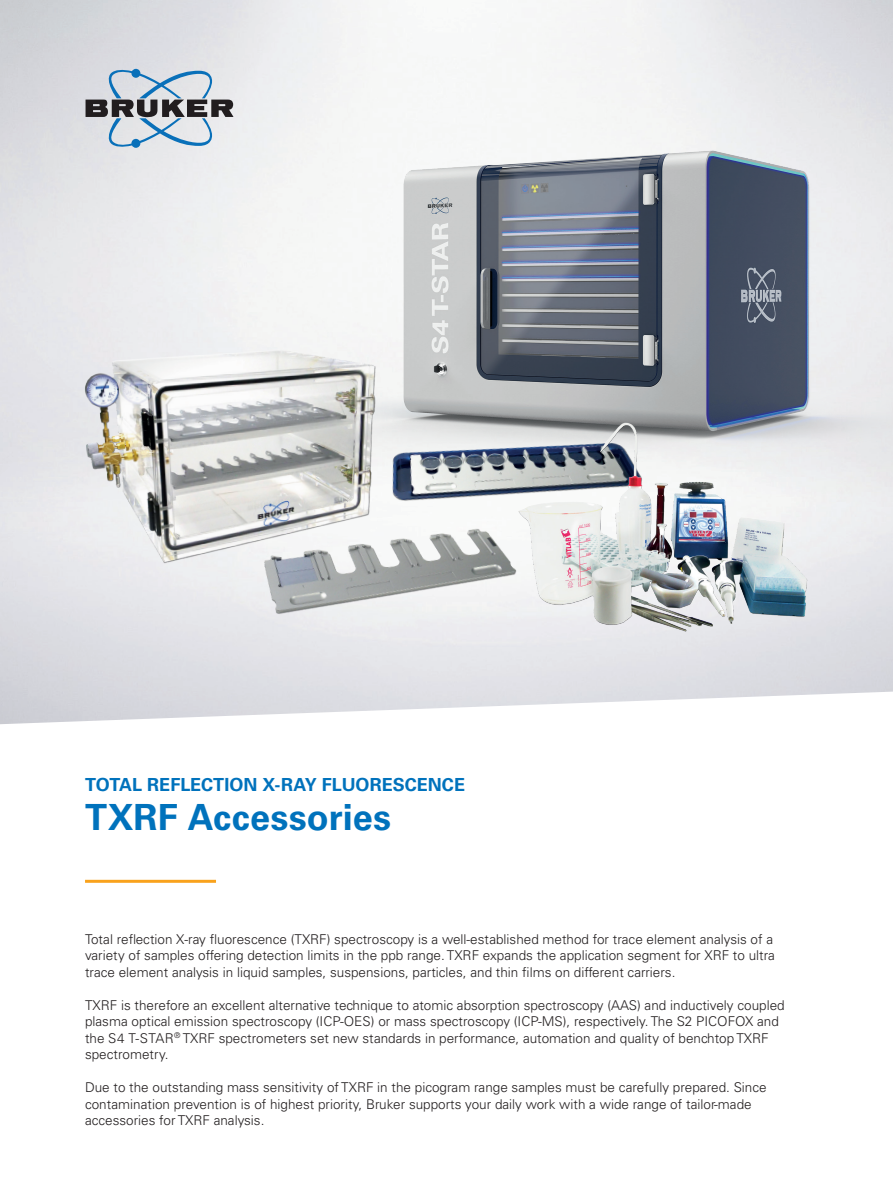
<style>
.page{position:relative;width:893px;height:1187px;background:#fff}
.page>*{position:absolute;margin:0;border:0;box-sizing:border-box;transform-origin:0 0}
.t1{font:700 36px "Univers LT Std";color:#0072bc}
.t2{font:700 18px "Univers LT Std";color:#0072bc}
.t3{font:300 13.5px/16.5px "Univers LT Std";color:#231f20}
</style>
<div class="page">
<svg style="left:86px;top:69px;width:148px;height:79px;background:#aeb9c3"></svg>
<hr style="left:85px;top:879px;width:131px;height:3px;background:#f9a21c">
<img style="left:244px;top:130px;width:649px;height:339px">
<img style="left:253px;top:543px;width:273px;height:106px">
<img style="left:76px;top:335px;width:310px;height:237px">
<img style="left:370px;top:407px;width:290px;height:136px">
<img style="left:510px;top:415px;width:306px;height:221px">
<h2 class="t2" style="left:85px;top:774px;width:381px">TOTAL REFLECTION X-RAY FLUORESCENCE</h2>
<h1 class="t1" style="left:85px;top:796px;width:307px">TXRF Accessories</h1>
<p class="t3" style="left:85px;top:930px;width:691px">Total reflection X-ray fluorescence (TXRF) spectroscopy is a well-established method for trace element analysis of a variety of samples offering detection limits in the ppb range. TXRF expands the application segment for XRF to ultra trace element analysis in liquid samples, suspensions, particles, and thin films on different carriers.</p>
<p class="t3" style="left:85px;top:996px;width:701px">TXRF is therefore an excellent alternative technique to atomic absorption spectroscopy (AAS) and inductively coupled plasma optical emission spectroscopy (ICP‑OES) or mass spectroscopy (ICP-MS), respectively. The S2 PICOFOX and the S4 T-STAR<sup>®</sup> TXRF spectrometers set new standards in performance, automation and quality of benchtop TXRF spectrometry.</p>
<p class="t3" style="left:85px;top:1079px;width:683px">Due to the outstanding mass sensitivity of TXRF in the picogram range samples must be carefully prepared. Since contamination prevention is of highest priority, Bruker supports your daily work with a wide range of tailor-made accessories for TXRF analysis.</p>
</div>
